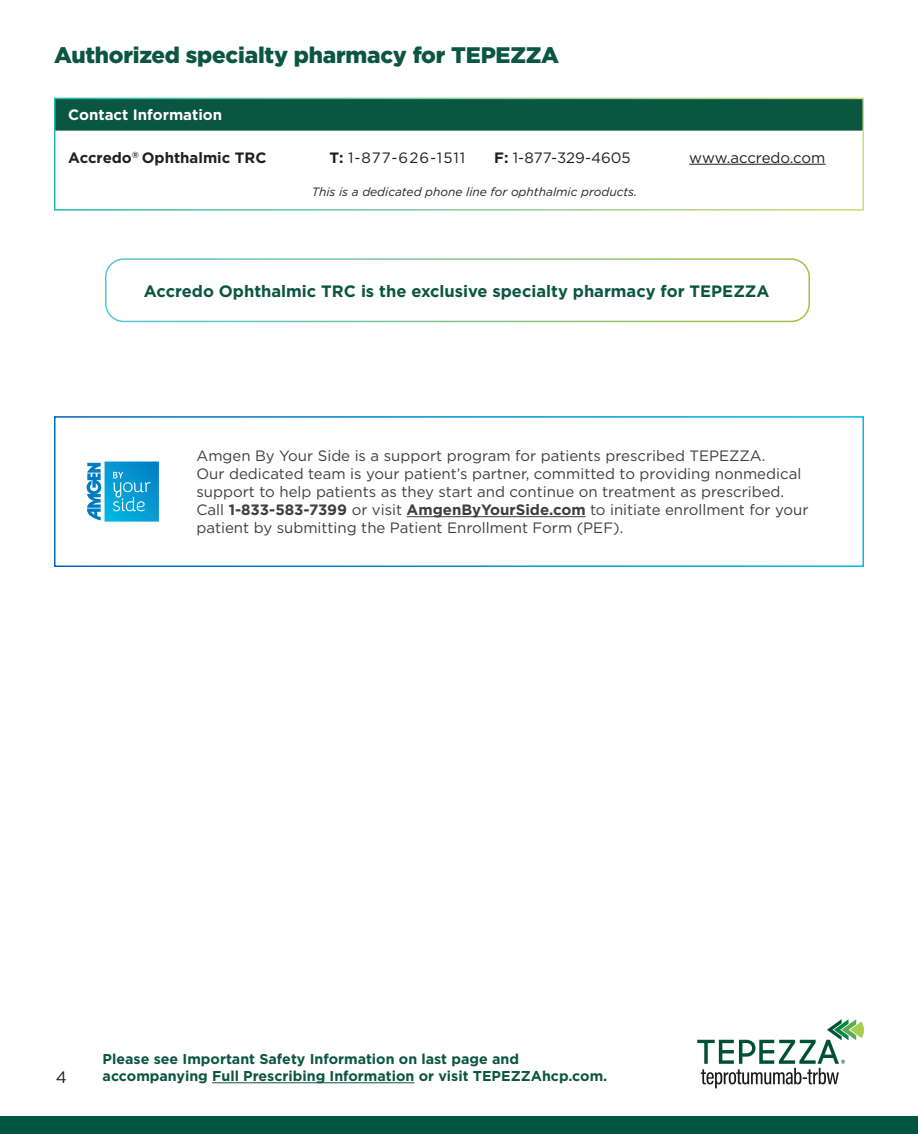
<style>
.page{position:relative;width:918px;height:1134px;background:#fff}
.page>*{position:absolute;margin:0;border:0;box-sizing:border-box;transform-origin:0 0}
.t1{font:900 22.5px "Gotham";letter-spacing:-.01em;color:#0b5640}
.t2{font:700 16.5px "Gotham";color:#0b5640}
.t3{font:16.5px "Gotham";color:#231f20}
.t4{font:15px/18px "Gotham";color:#3e3e3f}
.t5{font:15px "Gotham";color:#231f20}
.t6{font:700 15px "Gotham";color:#231f20}
.t7{font:700 15px "Gotham";color:#fff}
.t8{font:15px "Gotham";letter-spacing:.07em;color:#231f20}
.t9{font:700 14.25px "Gotham";color:#0b5640}
.body{font:italic 12px "Gotham";color:#231f20}
.s1{font-weight:700}
</style>
<div class="page">
<hr style="left:212px;top:1082px;width:202px;height:1px;background:#0b5640">
<div style="left:0;top:1117px;width:918px;height:17px;background:#005640"></div>
<svg style="left:697px;top:1019px;width:167px;height:69px"></svg>
<div style="left:55px;top:98px;width:808px;height:32px;background:#0b5640"></div>
<hr style="left:56px;top:129px;width:806px;height:2px;background:#0b5640">
<hr style="left:54px;top:98px;width:810px;height:1px;background:#fff">
<hr style="left:54px;top:99px;width:2px;height:31px;background:#fff">
<hr style="left:862px;top:99px;width:2px;height:31px;background:#fff">
<hr style="left:689px;top:164px;width:137px;height:1px;background:#231f20">
<div style="left:105px;top:258px;width:705px;height:64px;border:2px solid #fff;border-radius:18px"></div>
<div style="left:54px;top:416px;width:810px;height:151px;border:2px solid #fff"></div>
<hr style="left:407px;top:516px;width:179px;height:1px;background:#3e3e3f">
<svg style="left:87px;top:462px;width:72px;height:60px;background:#31a8d8"></svg>
<p class="t1" style="left:54px;top:39px;width:507px">Authorized specialty pharmacy for TEPEZZA</p>
<p class="t7" style="left:68px;top:105px;width:155px">Contact Information</p>
<p class="t6" style="left:68px;top:147px;width:200px">Accredo<sup>®</sup> Ophthalmic TRC</p>
<p class="t8" style="left:330px;top:148px;width:137px"><span class="s1">T:</span> 1-877-626-1511</p>
<p class="t5" style="left:494px;top:148px;width:138px"><span class="s1">F:</span> 1-877-329-4605</p>
<p class="t5" style="left:689px;top:148px;width:138px">www.accredo.com</p>
<p class="body" style="left:312px;top:185px;width:327px">This is a dedicated phone line for ophthalmic products.</p>
<p class="t2" style="left:144px;top:280px;width:627px">Accredo Ophthalmic TRC is the exclusive specialty pharmacy for TEPEZZA</p>
<p class="t4" style="left:196px;top:447px;width:613px">Amgen By Your Side is a support program for patients prescribed TEPEZZA.<br>Our dedicated team is your patient’s partner, committed to providing nonmedical support to help patients as they start and continue on treatment as prescribed.<br>Call <span class="s1">1-833-583-7399</span> or visit <span class="s1">AmgenByYourSide.com</span> to initiate enrollment for your patient by submitting the Patient Enrollment Form (PEF).</p>
<p class="t9" style="left:103px;top:1050px;width:418px">Please see Important Safety Information on last page and</p>
<p class="t3" style="left:56px;top:1066px;width:13px">4</p>
<p class="t9" style="left:103px;top:1067px;width:506px">accompanying Full Prescribing Information or visit TEPEZZAhcp.com.</p>
</div>
